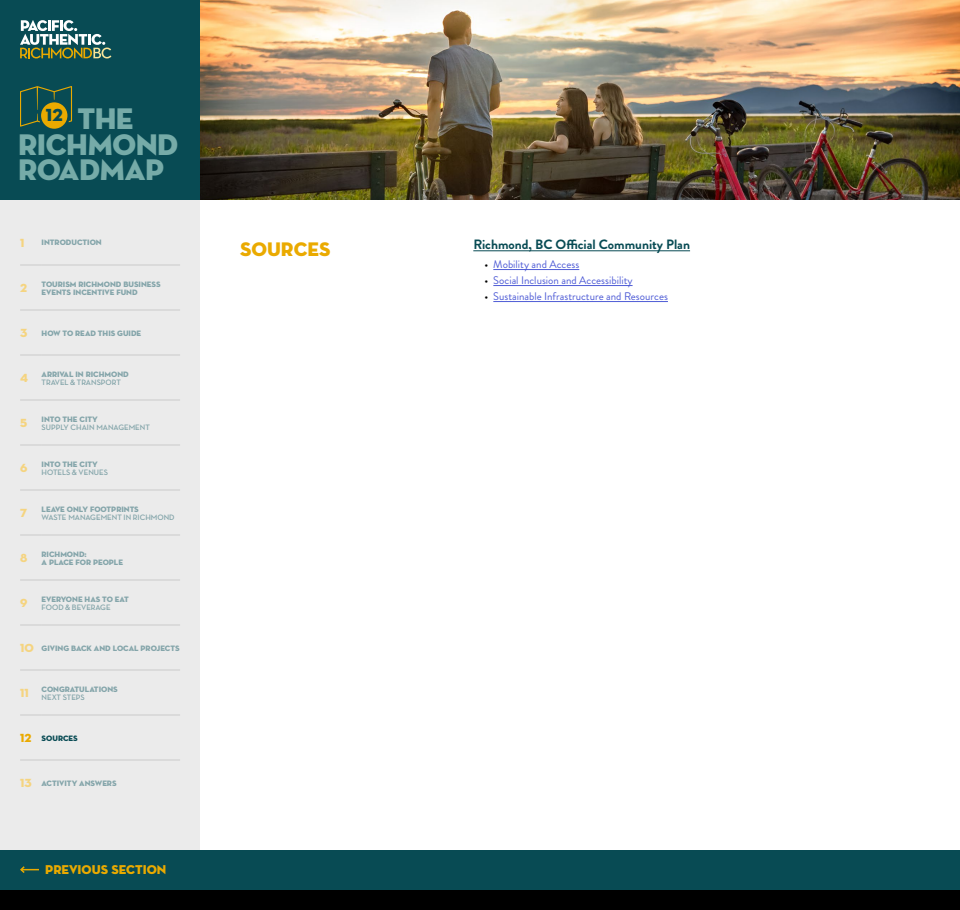
<style>
.page{position:relative;width:960px;height:910px;background:#fff}
.page>*{position:absolute;margin:0;border:0;box-sizing:border-box;transform-origin:0 0}
.t1{font:30.35px/25.3px "Neutra Disp Titling";letter-spacing:-.01em;color:#76aba8;text-align:center}
.t2{font:20px "Neutra Disp Titling";color:#eaaa00}
.t3{font:17.85px "Neutra Disp Titling";color:#084b54}
.t4{font:700 13.5px "Brandon Grotesque";color:#084b54}
.t5{font:13px "Neutra Disp Titling";color:#eaaa00}
.t6{font:12px "Neutra Disp Titling";color:#f5d480}
.t7{font:11px "Brandon Grotesque";color:#4f5cd6}
.t8{font:8px/8px "Neutra Disp Titling";color:#84a5aa}
.t9{font:700 8px "Neutra Disp";color:#84a5aa}
.t10{font:8px "Neutra Disp Titling";color:#084b54}
.s1{font-size:12px;color:#f5d480}
.s2{font-size:12px;color:#eaaa00}
.s3{color:#000}
</style>
<div class="page">
<div style="left:0;top:200px;width:200px;height:650px;background:#ebebeb"></div>
<div style="left:0;top:0;width:200px;height:200px;background:#084b54"></div>
<svg style="left:20px;top:20px;width:91px;height:38px"></svg>
<svg style="left:20px;top:86px;width:52px;height:41px"></svg>
<div style="left:41px;top:102px;width:26px;height:27px;background:#eaaa00;border-radius:50%"></div>
<div style="left:0;top:850px;width:960px;height:40px;background:#084b54"></div>
<svg style="left:20px;top:866px;width:19px;height:7px"></svg>
<img style="left:200px;top:0;width:760px;height:200px">
<hr style="left:473px;top:250px;width:217px;height:1px;background:#084b54">
<hr style="left:493px;top:269px;width:86px;height:1px;background:#4f5cd6">
<hr style="left:493px;top:285px;width:140px;height:1px;background:#4f5cd6">
<hr style="left:493px;top:301px;width:175px;height:1px;background:#4f5cd6">
<div style="left:0;top:890px;width:960px;height:20px;background:#000"></div>
<svg style="left:20px;top:265px;width:22px;height:1px"></svg>
<hr style="left:42px;top:265px;width:138px;height:1px;background:#cacaca">
<svg style="left:20px;top:310px;width:22px;height:1px"></svg>
<hr style="left:42px;top:310px;width:138px;height:1px;background:#cacaca">
<svg style="left:20px;top:355px;width:22px;height:1px"></svg>
<hr style="left:42px;top:355px;width:138px;height:1px;background:#cacaca">
<svg style="left:20px;top:400px;width:22px;height:1px"></svg>
<hr style="left:42px;top:400px;width:138px;height:1px;background:#cacaca">
<svg style="left:20px;top:445px;width:22px;height:1px"></svg>
<hr style="left:42px;top:445px;width:138px;height:1px;background:#cacaca">
<svg style="left:20px;top:490px;width:22px;height:1px"></svg>
<hr style="left:42px;top:490px;width:138px;height:1px;background:#cacaca">
<svg style="left:20px;top:535px;width:22px;height:1px"></svg>
<hr style="left:42px;top:535px;width:138px;height:1px;background:#cacaca">
<svg style="left:20px;top:580px;width:22px;height:1px"></svg>
<hr style="left:42px;top:580px;width:138px;height:1px;background:#cacaca">
<svg style="left:20px;top:625px;width:22px;height:1px"></svg>
<hr style="left:42px;top:625px;width:138px;height:1px;background:#cacaca">
<svg style="left:20px;top:670px;width:22px;height:1px"></svg>
<hr style="left:42px;top:670px;width:138px;height:1px;background:#cacaca">
<svg style="left:20px;top:715px;width:22px;height:1px"></svg>
<hr style="left:42px;top:715px;width:138px;height:1px;background:#cacaca">
<svg style="left:20px;top:760px;width:22px;height:1px"></svg>
<hr style="left:42px;top:760px;width:138px;height:1px;background:#cacaca">
<h1 class="t1" style="left:18px;top:107px;width:162px">THE<br>RICHMOND<br>ROADMAP</h1>
<h3 class="t3" style="left:46px;top:104px;width:18px">12</h3>
<h3 class="t6" style="left:20px;top:235px;width:6px">1</h3>
<p class="t8" style="left:42px;top:239px;width:62px">INTRODUCTION</p>
<h3 class="t6" style="left:20px;top:281px;width:8px">2</h3>
<p class="t8" style="left:42px;top:280px;width:120px">TOURISM RICHMOND BUSINESS<br>EVENTS INCENTIVE FUND</p>
<p class="t8" style="left:20px;top:329px;width:123px"><span class="s1">3</span> HOW TO READ THIS GUIDE</p>
<h3 class="t6" style="left:20px;top:371px;width:9px">4</h3>
<p class="t8" style="left:42px;top:370px;width:89px">ARRIVAL IN RICHMOND</p>
<p class="t9" style="left:42px;top:377px;width:81px">TRAVEL &amp; TRANSPORT</p>
<h3 class="t6" style="left:20px;top:416px;width:9px">5</h3>
<p class="t8" style="left:42px;top:415px;width:58px">INTO THE CITY</p>
<p class="t9" style="left:42px;top:422px;width:110px">SUPPLY CHAIN MANAGEMENT</p>
<h3 class="t6" style="left:20px;top:461px;width:9px">6</h3>
<p class="t8" style="left:42px;top:460px;width:58px">INTO THE CITY</p>
<p class="t9" style="left:42px;top:467px;width:68px">HOTELS &amp; VENUES</p>
<h3 class="t6" style="left:20px;top:506px;width:9px">7</h3>
<p class="t8" style="left:42px;top:505px;width:99px">LEAVE ONLY FOOTPRINTS</p>
<p class="t9" style="left:42px;top:512px;width:134px">WASTE MANAGEMENT IN RICHMOND</p>
<h3 class="t6" style="left:20px;top:551px;width:9px">8</h3>
<p class="t8" style="left:42px;top:550px;width:83px">RICHMOND:<br>A PLACE FOR PEOPLE</p>
<h3 class="t6" style="left:20px;top:596px;width:9px">9</h3>
<p class="t8" style="left:42px;top:595px;width:89px">EVERYONE HAS TO EAT</p>
<p class="t9" style="left:42px;top:602px;width:71px">FOOD &amp; BEVERAGE</p>
<p class="t8" style="left:20px;top:644px;width:161px"><span class="s1">10</span> GIVING BACK AND LOCAL PROJECTS</p>
<h3 class="t6" style="left:20px;top:686px;width:10px">11</h3>
<p class="t8" style="left:42px;top:685px;width:78px">CONGRATULATIONS</p>
<p class="t9" style="left:42px;top:692px;width:45px">NEXT STEPS</p>
<p class="t10" style="left:20px;top:733px;width:59px"><span class="s2">12</span> SOURCES</p>
<p class="t8" style="left:20px;top:779px;width:98px"><span class="s1">13</span> ACTIVITY ANSWERS</p>
<h3 class="t5" style="left:45px;top:861px;width:123px">PREVIOUS SECTION</h3>
<h2 class="t2" style="left:240px;top:236px;width:92px">SOURCES</h2>
<h3 class="t4" style="left:473px;top:235px;width:218px">Richmond, BC Official Community Plan</h3>
<h3 class="t7" style="left:484px;top:257px;width:96px"><span class="s3">•</span> Mobility and Access</h3>
<h3 class="t7" style="left:484px;top:273px;width:150px"><span class="s3">•</span> Social Inclusion and Accessibility</h3>
<h3 class="t7" style="left:484px;top:289px;width:185px"><span class="s3">•</span> Sustainable Infrastructure and Resources</h3>
</div>
